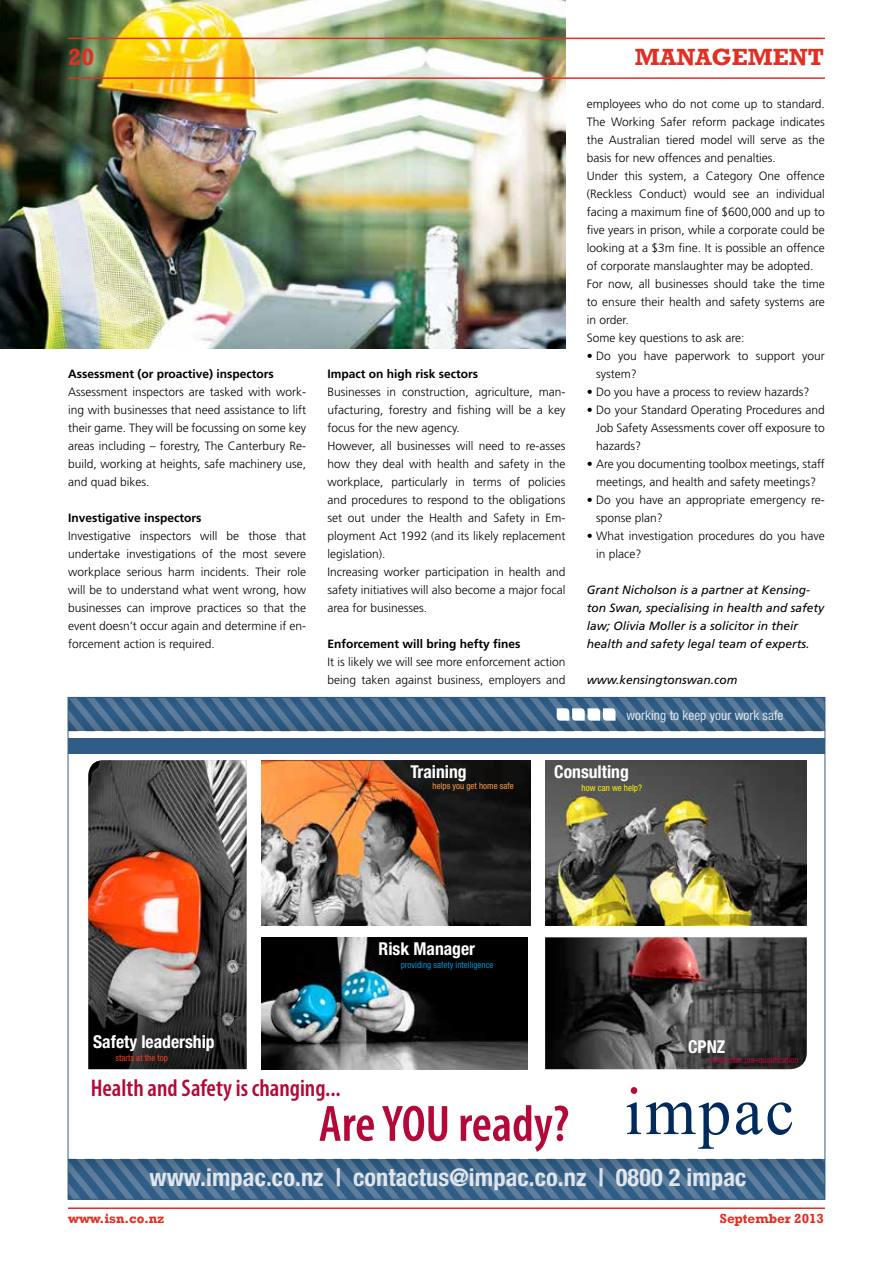
<style>
.page{position:relative;width:893px;height:1263px;background:#fff}
.page>*{position:absolute;margin:0;border:0;box-sizing:border-box;transform-origin:0 0}
.t1{font:600 condensed 51.45px "Myriad Pro";color:#b30838}
.t2{font:700 condensed 24.45px "Helvetica Neue";letter-spacing:.005em;color:#fff}
.t3{font:600 condensed 24.15px "Myriad Pro";color:#b30838}
.t4{font:700 24px "Rockwell";color:#e22f22}
.t5{font:700 condensed 17.7px "Helvetica Neue";color:#fff}
.t6{font:700 13.5px "Rockwell";color:#e22f22}
.t7{font:condensed 13.35px "Helvetica Neue";letter-spacing:.005em;color:#fff}
.t8{font:300 12px/18px "Frutiger";color:#000}
.t9{font:italic 12px/18px "Frutiger";color:#000}
.t10{font:700 12px "Frutiger";color:#000}
.t11{font:condensed 9px "Helvetica Neue";color:#b30838}
.t12{font:condensed 9px "Helvetica Neue";color:#0092cd}
.t13{font:condensed 9px "Helvetica Neue";color:#f89846}
.t14{font:condensed 9px "Helvetica Neue";color:#ef3e23}
.t15{font:condensed 9px "Helvetica Neue";color:#fff200}
</style>
<div class="page">
<img style="left:0;top:0;width:566px;height:349px">
<hr style="left:68px;top:1207px;width:757px;height:2px;background:#e22f22">
<hr style="left:68px;top:38px;width:757px;height:1px;background:#e22f22">
<hr style="left:68px;top:77px;width:757px;height:2px;background:#e22f22">
<img style="left:88px;top:760px;width:159px;height:309px">
<img style="left:261px;top:937px;width:267px;height:132px">
<img style="left:261px;top:760px;width:270px;height:166px">
<img style="left:545px;top:937px;width:262px;height:132px">
<img style="left:545px;top:760px;width:262px;height:166px">
<div style="left:68px;top:1158px;width:757px;height:41px;background:#000;opacity:.3"></div>
<svg style="left:736px;top:1102px;width:56px;height:33px"></svg>
<svg style="left:627px;top:1102px;width:102px;height:47px"></svg>
<svg style="left:631px;top:1087px;width:6px;height:7px"></svg>
<div style="left:68px;top:697px;width:757px;height:36px;background:#000;opacity:.3"></div>
<div style="left:68px;top:738px;width:757px;height:15px;background:#2f5d86"></div>
<svg style="left:70px;top:699px;width:753px;height:32px;background:#456a8c"></svg>
<h3 class="t4" style="left:68px;top:42px;width:28px">20</h3>
<h3 class="t4" style="left:635px;top:42px;width:191px">management</h3>
<p class="t10" style="left:68px;top:367px;width:207px">Assessment (or proactive) inspectors</p>
<p class="t8" style="left:68px;top:383px;width:240px;text-align:justify">Assessment inspectors are tasked with work&shy;ing with businesses that need assistance to lift their game. They will be focussing on some key areas including – forestry, The Canterbury Re&shy;build, working at heights, safe machinery use, and quad bikes.</p>
<p class="t10" style="left:68px;top:511px;width:135px">Investigative inspectors</p>
<p class="t8" style="left:68px;top:527px;width:240px;text-align:justify">Investigative inspectors will be those that undertake investigations of the most severe workplace serious harm incidents. Their role will be to understand what went wrong, how businesses can improve practices so that the event doesn’t occur again and determine if en&shy;forcement action is required.</p>
<p class="t10" style="left:327px;top:367px;width:152px">Impact on high risk sectors</p>
<p class="t8" style="left:327px;top:383px;width:240px">Businesses in construction, agriculture, man&shy;ufacturing, forestry and fishing will be a key focus for the new agency.<br>However, all businesses will need to re-asses how they deal with health and safety in the workplace, particularly in terms of policies and procedures to respond to the obligations set out under the Health and Safety in Em&shy;ployment Act 1992 (and its likely replacement legislation).<br>Increasing worker participation in health and safety initiatives will also become a major focal area for businesses.</p>
<p class="t10" style="left:327px;top:637px;width:195px">Enforcement will bring hefty fines</p>
<p class="t8" style="left:327px;top:653px;width:240px">It is likely we will see more enforcement action being taken against business, employers and</p>
<p class="t8" style="left:587px;top:95px;width:240px">employees who do not come up to standard.<br>The Working Safer reform package indicates the Australian tiered model will serve as the basis for new offences and penalties.<br>Under this system, a Category One offence (Reckless Conduct) would see an individual facing a maximum fine of $600,000 and up to five years in prison, while a corporate could be looking at a $3m fine. It is possible an offence of corporate manslaughter may be adopted.<br>For now, all businesses should take the time to ensure their health and safety systems are in order.<br>Some key questions to ask are:</p>
<p class="t8" style="left:596px;top:347px;width:230px;text-indent:-9px">• Do you have paperwork to support your system?</p>
<p class="t8" style="left:587px;top:383px;width:224px">• Do you have a process to review hazards?</p>
<p class="t8" style="left:596px;top:401px;width:230px;text-align:justify;text-indent:-9px">• Do your Standard Operating Procedures and Job Safety Assessments cover off exposure to hazards?</p>
<p class="t8" style="left:587px;top:455px;width:240px;text-align:center">• Are you documenting toolbox meetings, staff meetings, and health and safety meetings?</p>
<p class="t8" style="left:596px;top:491px;width:230px;text-indent:-9px">• Do you have an appropriate emergency re&shy;sponse plan?</p>
<p class="t8" style="left:596px;top:527px;width:230px;text-indent:-9px">• What investigation procedures do you have in place?</p>
<p class="t9" style="left:587px;top:581px;width:239px">Grant Nicholson is a partner at Kensing&shy;ton Swan, specialising in health and safety law; Olivia Moller is a solicitor in their health and safety legal team of experts.</p>
<p class="t9" style="left:587px;top:671px;width:152px">www.kensingtonswan.com</p>
<p class="t7" style="left:627px;top:707px;width:158px">working to keep your work safe</p>
<h3 class="t5" style="left:410px;top:761px;width:58px">Training</h3>
<p class="t13" style="left:433px;top:781px;width:83px">helps you get home safe</p>
<h3 class="t5" style="left:554px;top:761px;width:76px">Consulting</h3>
<p class="t15" style="left:582px;top:783px;width:62px">how can we help?</p>
<h3 class="t5" style="left:93px;top:1031px;width:123px">Safety leadership</h3>
<p class="t14" style="left:116px;top:1053px;width:54px">starts at the top</p>
<h3 class="t5" style="left:379px;top:938px;width:98px">Risk Manager</h3>
<p class="t12" style="left:401px;top:959px;width:94px">providing safety intelligence</p>
<h3 class="t5" style="left:688px;top:1036px;width:39px">CPNZ</h3>
<p class="t11" style="left:708px;top:1054px;width:92px">contractor pre-qualification</p>
<h3 class="t3" style="left:91px;top:1073px;width:252px">Health and Safety is changing...</h3>
<h1 class="t1" style="left:319px;top:1092px;width:252px">Are YOU ready?</h1>
<h2 class="t2" style="left:149px;top:1163px;width:598px">www.impac.co.nz | contactus@impac.co.nz | 0800 2 impac</h2>
<p class="t6" style="left:68px;top:1210px;width:98px">www.isn.co.nz</p>
<p class="t6" style="left:720px;top:1210px;width:106px">September 2013</p>
</div>
